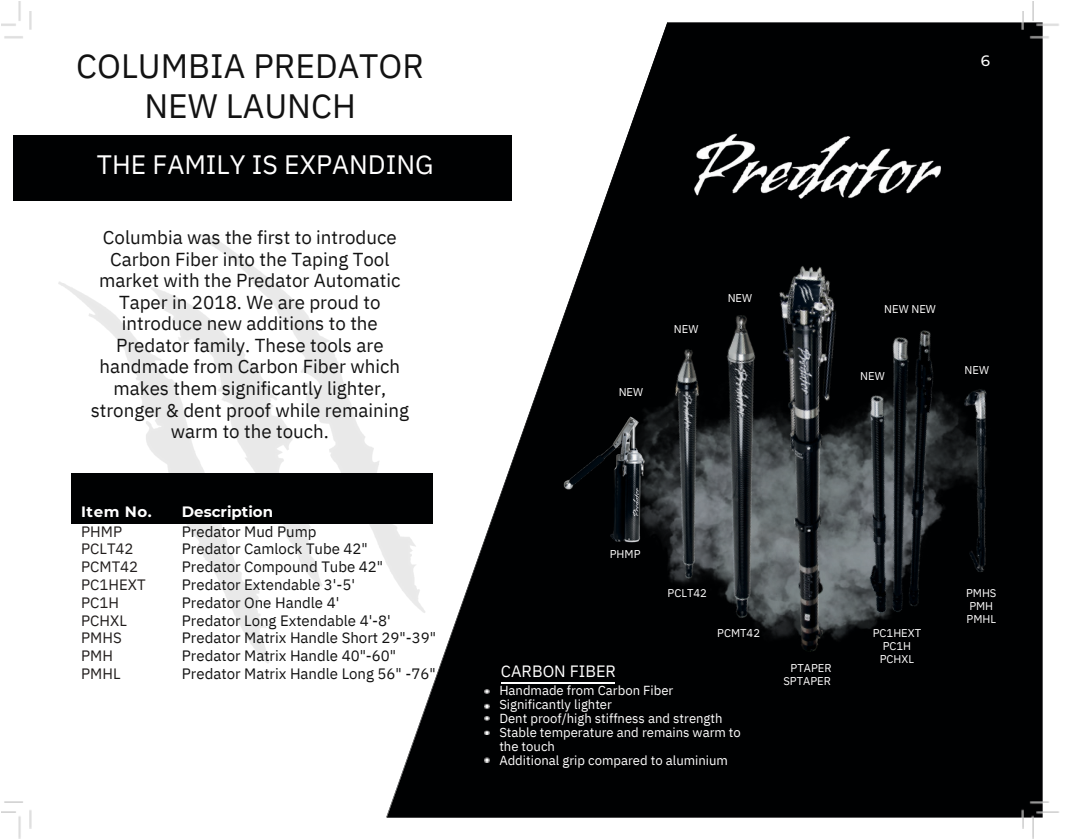
<style>
.page{position:relative;width:1065px;height:840px;background:#fff}
.page>*{position:absolute;margin:0;border:0;box-sizing:border-box;transform-origin:0 0}
.t1{font:33.75px/40.2px "IBM Plex Sans";color:#121212;text-align:center}
.t2{font:26.62px "IBM Plex Sans";color:#fff}
.t3{font:18.75px/21.5px "IBM Plex Sans";color:#121212;text-align:center}
.t4{font:16.38px "IBM Plex Sans";color:#fff}
.t5{font:15px/17.8px "IBM Plex Sans";color:#121212}
.t6{font:15px/17.8px "IBM Plex Sans";color:#211d1c}
.t7{font:700 15px/19.8px "Montserrat";letter-spacing:.035em;color:#fff}
.t8{font:500 15px "Montserrat";color:#fff}
.t9{font:13.12px/14px "IBM Plex Sans";color:#fff}
.t10{font:11.25px/13.1px "IBM Plex Sans";color:#fff;text-align:right}
.s1{font-family:"IBM Plex Sans";font-weight:400;color:#211d1c}
.s2{font-family:"Montserrat";font-weight:700;color:#fff}
</style>
<div class="page">
<img style="left:1px;top:1px;width:1058px;height:837px">
<div style="left:71px;top:473px;width:362px;height:51px;background:#000102"></div>
<svg style="left:485px;top:689px;width:5px;height:5px"></svg>
<svg style="left:485px;top:703px;width:5px;height:7px"></svg>
<svg style="left:485px;top:716px;width:5px;height:5px"></svg>
<svg style="left:485px;top:730px;width:5px;height:5px"></svg>
<svg style="left:485px;top:758px;width:5px;height:5px"></svg>
<img style="left:501px;top:682px;width:114px;height:1px">
<h5 class="t1" style="left:76px;top:45px;width:349px">COLUMBIA PREDATOR<br>NEW LAUNCH</h5>
<h2 class="t2" style="left:97px;top:147px;width:338px">THE FAMILY IS EXPANDING</h2>
<p class="t3" style="left:91px;top:226px;width:320px">Columbia was the first to introduce<br>Carbon Fiber into the Taping Tool market with the Predator Automatic<br>Taper in 2018. We are proud to introduce new additions to the<br>Predator family. These tools are handmade from Carbon Fiber which makes them significantly lighter, stronger &amp; dent proof while remaining warm to the touch.</p>
<h5 class="t7" style="left:81px;top:502px;width:72px">Item No.<br><span class="s1">PHMP</span></h5>
<h5 class="t6" style="left:81px;top:540px;width:66px">PCLT42<br>PCMT42<br>PC1HEXT<br>PC1H<br>PCHXL<br>PMHS<br>PMH<br>PMHL</h5>
<p class="t5" style="left:182px;top:501px;width:136px;line-height:19.8px"><span class="s2">Description<br></span>Predator Mud Pump</p>
<p class="t5" style="left:182px;top:540px;width:256px">Predator Camlock Tube 42"<br>Predator Compound Tube 42"<br>Predator Extendable 3'-5'<br>Predator One Handle 4'<br>Predator Long Extendable 4'-8'<br>Predator Matrix Handle Short 29"-39"<br>Predator Matrix Handle 40"-60"<br>Predator Matrix Handle Long 56" -76"</p>
<p class="t8" style="left:981px;top:52px;width:11px">6</p>
<p class="t10" style="left:619px;top:386px;width:26px">NEW</p>
<p class="t10" style="left:674px;top:322px;width:26px">NEW</p>
<p class="t10" style="left:728px;top:291px;width:26px">NEW</p>
<p class="t10" style="left:884px;top:303px;width:53px">NEW NEW</p>
<p class="t10" style="left:860px;top:369px;width:26px">NEW</p>
<p class="t10" style="left:965px;top:363px;width:26px">NEW</p>
<p class="t10" style="left:610px;top:547px;width:32px">PHMP</p>
<h3 class="t4" style="left:501px;top:660px;width:117px">CARBON FIBER</h3>
<p class="t10" style="left:668px;top:586px;width:41px">PCLT42</p>
<p class="t10" style="left:717px;top:626px;width:44px">PCMT42</p>
<p class="t9" style="left:499px;top:683px;width:243px">Handmade from Carbon Fiber<br>Significantly lighter<br>Dent proof/high stiffness and strength<br>Stable temperature and remains warm to the touch<br>Additional grip compared to aluminium</p>
<h4 class="t10" style="left:783px;top:661px;width:50px">PTAPER<br>SPTAPER</h4>
<h6 class="t10" style="left:873px;top:626px;width:50px;text-align:center">PC1HEXT<br>PC1H<br>PCHXL</h6>
<p class="t10" style="left:966px;top:586px;width:32px;text-align:left">PMHS<br>PMH<br>PMHL</p>
</div>
